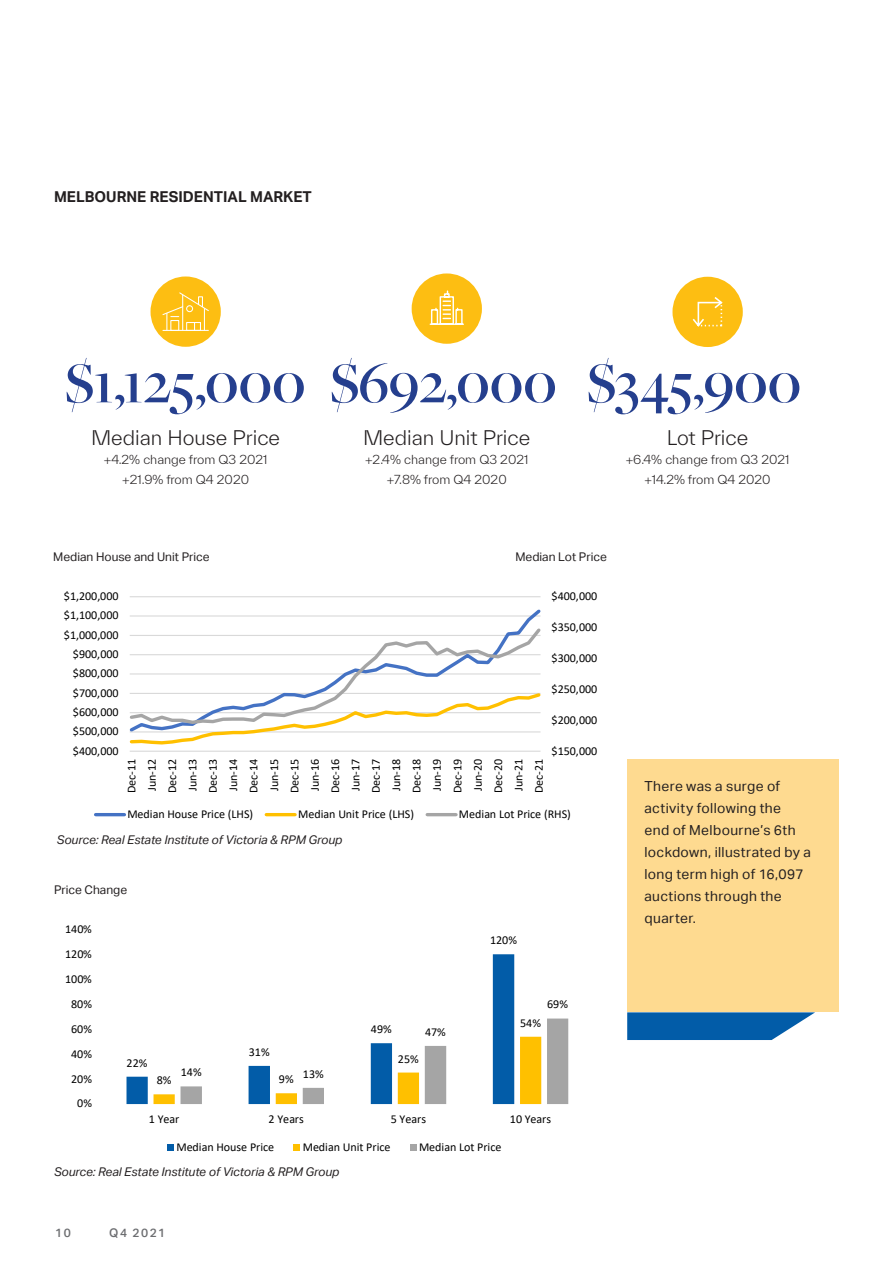
<style>
.page{position:relative;width:893px;height:1263px;background:#fff}
.page>*{position:absolute;margin:0;border:0;box-sizing:border-box;transform-origin:0 0}
.t1{font:600 60px "Freight Big Pro";color:#253f8e}
.t2{font:300 19.5px "TWK Everett";color:#231f20}
.t3{font:700 15px "Aktiv Grotesk";color:#231f20}
.t4{font:13.8px/21.9px "Aktiv Grotesk";letter-spacing:.025em;color:#231f20}
.t5{font:12px/20.4px "Calibri";letter-spacing:-.005em;color:#000;text-align:justify}
.t6{font:300 12px/19.5px "TWK Everett";color:#231f20;text-align:center}
.t7{font:italic 12px "Aktiv Grotesk";color:#231f20}
.t8{font:12px "Aktiv Grotesk";color:#231f20}
.t9{font:500 12px "Aktiv Grotesk";letter-spacing:.12em;color:#6c6d70}
</style>
<div class="page">
<div style="left:412px;top:273px;width:70px;height:71px;background:#fdbe12;border-radius:50%"></div>
<svg style="left:429px;top:290px;width:35px;height:35px"></svg>
<div style="left:151px;top:276px;width:70px;height:71px;background:#fdbe12;border-radius:50%"></div>
<svg style="left:162px;top:292px;width:47px;height:39px"></svg>
<hr style="left:182px;top:295px;width:1px;height:35px;background:#fff">
<div style="left:672px;top:277px;width:71px;height:70px;background:#fdbe12;border-radius:50%"></div>
<svg style="left:692px;top:297px;width:31px;height:30px"></svg>
<hr style="left:130px;top:596px;width:410px;height:1px;background:#d9d9d9">
<hr style="left:130px;top:751px;width:410px;height:1px;background:#d9d9d9">
<svg style="left:130px;top:609px;width:411px;height:16px"></svg>
<svg style="left:130px;top:625px;width:411px;height:120px"></svg>
<hr style="left:96px;top:813px;width:28px;height:3px;background:#4472c4">
<hr style="left:266px;top:813px;width:29px;height:3px;background:#ffc000">
<hr style="left:427px;top:813px;width:29px;height:3px;background:#a5a5a5">
<svg style="left:127px;top:954px;width:387px;height:150px"></svg>
<svg style="left:154px;top:1018px;width:414px;height:86px"></svg>
<div style="left:167px;top:1144px;width:7px;height:7px;background:#025ca8"></div>
<div style="left:293px;top:1144px;width:7px;height:7px;background:#ffc000"></div>
<div style="left:410px;top:1144px;width:6px;height:7px;background:#a5a5a5"></div>
<div style="left:628px;top:759px;width:211px;height:253px;background:#feda90"></div>
<svg style="left:627px;top:1012px;width:188px;height:28px;background:#2270b3"></svg>
<p class="t3" style="left:54px;top:188px;width:259px">MELBOURNE RESIDENTIAL MARKET</p>
<h1 class="t1" style="left:65px;top:344px;width:737px">$1,125,000 $692,000 $345,900</h1>
<h2 class="t2" style="left:91px;top:424px;width:190px">Median House Price</h2>
<p class="t6" style="left:104px;top:450px;width:165px">+4.2% change from Q3 2021 +21.9% from Q4 2020</p>
<h2 class="t2" style="left:363px;top:424px;width:169px">Median Unit Price</h2>
<p class="t6" style="left:365px;top:450px;width:165px">+2.4% change from Q3 2021 +7.8% from Q4 2020</p>
<h2 class="t2" style="left:667px;top:424px;width:83px">Lot Price</h2>
<p class="t6" style="left:626px;top:450px;width:165px">+6.4% change from Q3 2021 +14.2% from Q4 2020</p>
<p class="t8" style="left:53px;top:550px;width:158px">Median House and Unit Price</p>
<p class="t5" style="left:64px;top:586px;width:56px">$1,200,000</p>
<p class="t5" style="left:64px;top:605px;width:56px">$1,100,000</p>
<p class="t5" style="left:64px;top:624px;width:56px">$1,000,000</p>
<p class="t5" style="left:73px;top:644px;width:47px">$900,000</p>
<p class="t5" style="left:73px;top:663px;width:47px">$800,000</p>
<p class="t5" style="left:73px;top:682px;width:47px">$700,000</p>
<p class="t5" style="left:73px;top:701px;width:47px">$600,000</p>
<p class="t5" style="left:73px;top:721px;width:47px">$500,000</p>
<p class="t5" style="left:73px;top:740px;width:47px">$400,000</p>
<p class="t8" style="left:515px;top:550px;width:93px">Median Lot Price</p>
<p class="t5" style="left:552px;top:586px;width:47px">$400,000</p>
<p class="t5" style="left:552px;top:616px;width:47px">$350,000</p>
<p class="t5" style="left:552px;top:647px;width:47px">$300,000</p>
<p class="t5" style="left:552px;top:678px;width:47px">$250,000</p>
<p class="t5" style="left:552px;top:709px;width:47px">$200,000</p>
<p class="t5" style="left:552px;top:740px;width:47px">$150,000</p>
<p class="t5" style="left:121px;top:793px;width:36px;rotate:-90deg">Dec-11<br>Jun-12<br>Dec-12<br>Jun-13<br>Dec-13<br>Jun-14<br>Dec-14<br>Jun-15<br>Dec-15<br>Jun-16<br>Dec-16<br>Jun-17<br>Dec-17<br>Jun-18<br>Dec-18<br>Jun-19<br>Dec-19<br>Jun-20<br>Dec-20<br>Jun-21<br>Dec-21</p>
<p class="t5" style="left:127px;top:803px;width:127px">Median House Price (LHS)</p>
<p class="t5" style="left:298px;top:803px;width:117px">Median Unit Price (LHS)</p>
<p class="t5" style="left:459px;top:803px;width:113px">Median Lot Price (RHS)</p>
<p class="t7" style="left:57px;top:833px;width:287px">Source: Real Estate Institute of Victoria &amp; RPM Group</p>
<p class="t8" style="left:54px;top:883px;width:75px">Price Change</p>
<p class="t5" style="left:65px;top:919px;width:28px">140%</p>
<p class="t5" style="left:65px;top:944px;width:28px">120%</p>
<p class="t5" style="left:65px;top:968px;width:28px">100%</p>
<p class="t5" style="left:71px;top:993px;width:22px">80%</p>
<p class="t5" style="left:71px;top:1018px;width:22px">60%</p>
<p class="t5" style="left:71px;top:1043px;width:22px">40%</p>
<p class="t5" style="left:71px;top:1068px;width:22px">20%</p>
<p class="t5" style="left:77px;top:1093px;width:16px">0%</p>
<p class="t5" style="left:127px;top:1052px;width:22px">22%</p>
<p class="t5" style="left:249px;top:1041px;width:22px">31%</p>
<p class="t5" style="left:181px;top:1062px;width:22px">14%</p>
<p class="t5" style="left:303px;top:1063px;width:22px">13%</p>
<p class="t5" style="left:157px;top:1070px;width:16px">8%</p>
<p class="t5" style="left:279px;top:1069px;width:16px">9%</p>
<p class="t5" style="left:371px;top:1019px;width:22px">49%</p>
<p class="t5" style="left:425px;top:1021px;width:22px">47%</p>
<p class="t5" style="left:398px;top:1048px;width:22px">25%</p>
<p class="t5" style="left:490px;top:930px;width:28px">120%</p>
<p class="t5" style="left:547px;top:994px;width:22px">69%</p>
<p class="t5" style="left:520px;top:1012px;width:22px">54%</p>
<p class="t5" style="left:149px;top:1108px;width:32px">1 Year</p>
<p class="t5" style="left:269px;top:1108px;width:37px">2 Years</p>
<p class="t5" style="left:391px;top:1108px;width:37px">5 Years</p>
<p class="t5" style="left:510px;top:1108px;width:43px">10 Years</p>
<p class="t5" style="left:176px;top:1136px;width:99px">Median House Price</p>
<p class="t5" style="left:303px;top:1136px;width:89px">Median Unit Price</p>
<p class="t5" style="left:419px;top:1136px;width:84px">Median Lot Price</p>
<p class="t7" style="left:54px;top:1165px;width:287px">Source: Real Estate Institute of Victoria &amp; RPM Group</p>
<p class="t9" style="left:55px;top:1226px;width:17px">10</p>
<p class="t9" style="left:109px;top:1226px;width:58px">Q4 2021</p>
<p class="t4" style="left:644px;top:776px;width:168px">There was a surge of activity following the<br>end of Melbourne’s 6th lockdown, illustrated by a long term high of 16,097 auctions through the quarter.</p>
</div>
